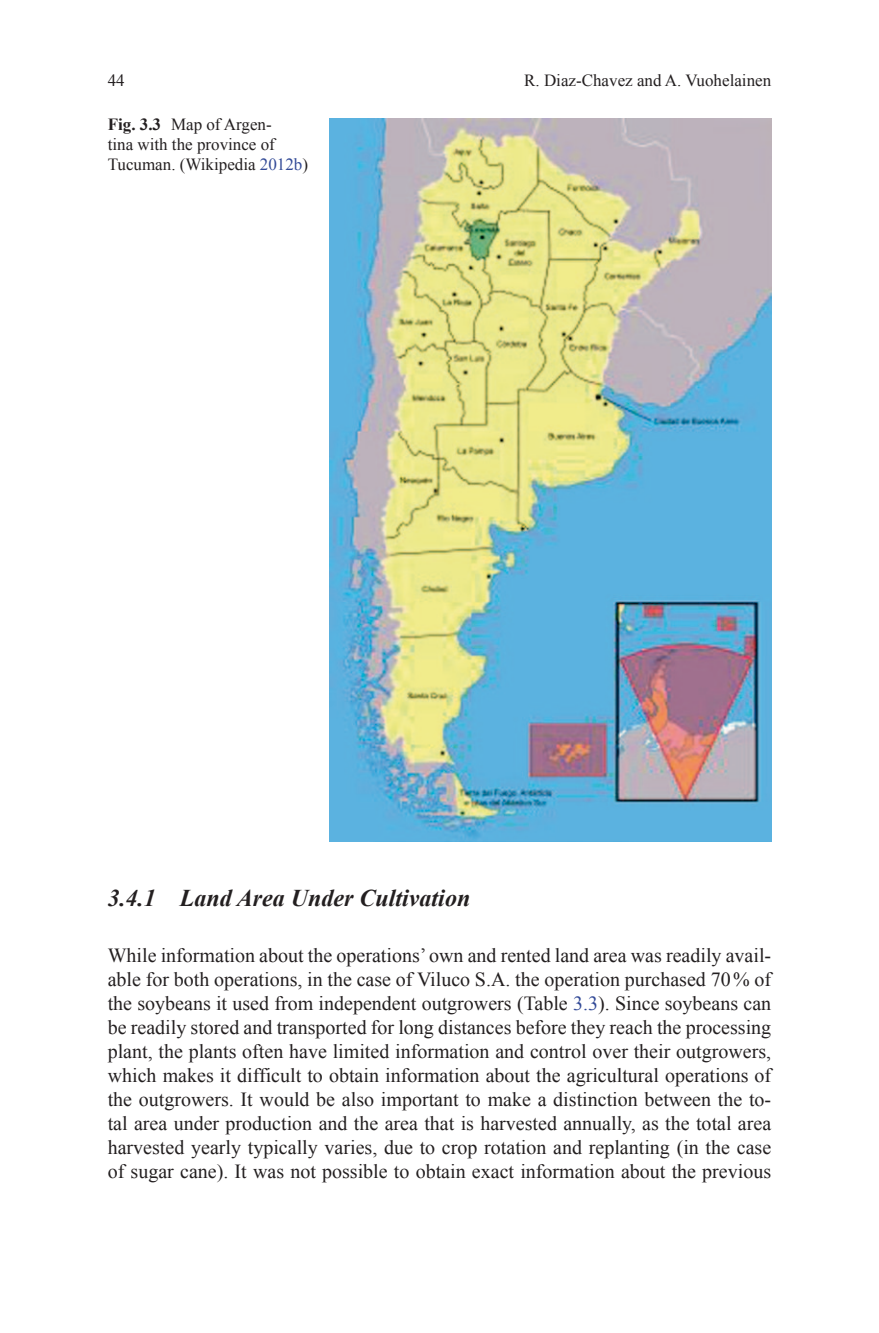
<style>
.page{position:relative;width:879px;height:1333px;background:#fff}
.page>*{position:absolute;margin:0;border:0;box-sizing:border-box;transform-origin:0 0}
.t1{font:italic 700 24px "Times New Roman";color:#231f20}
.t2{font:20px/24px "Times New Roman";color:#231f20;text-align:justify}
.t3{font:17px/20px "Times New Roman";color:#231f20}
.s1{font-weight:700}
.s2{color:#324a97}
</style>
<div class="page">
<img style="left:329px;top:118px;width:442px;height:723px">
<p class="t3" style="left:108px;top:70px;width:18px">44</p>
<p class="t3" style="left:524px;top:70px;width:248px">R. Diaz-Chavez and A. Vuohelainen</p>
<p class="t3" style="left:108px;top:114px;width:202px"><span class="s1">Fig. 3.3</span> Map of Argen-<br>tina with the province of<br>Tucuman. (Wikipedia <span class="s2">2012b</span>)</p>
<p class="t1" style="left:108px;top:881px;width:364px">3.4.1 Land Area Under Cultivation</p>
<p class="t2" style="left:108px;top:943px;width:665px">While information about the operations’ own and rented land area was readily avail&shy;able for both operations, in the case of Viluco S.A. the operation purchased 70% of the soybeans it used from independent outgrowers (Table <span class="s2">3.3</span>). Since soybeans can be readily stored and transported for long distances before they reach the processing plant, the plants often have limited information and control over their outgrowers, which makes it difficult to obtain information about the agricultural operations of the outgrowers. It would be also important to make a distinction between the to&shy;tal area under production and the area that is harvested annually, as the total area harvested yearly typically varies, due to crop rotation and replanting (in the case of sugar cane). It was not possible to obtain exact information about the previous</p>
</div>
